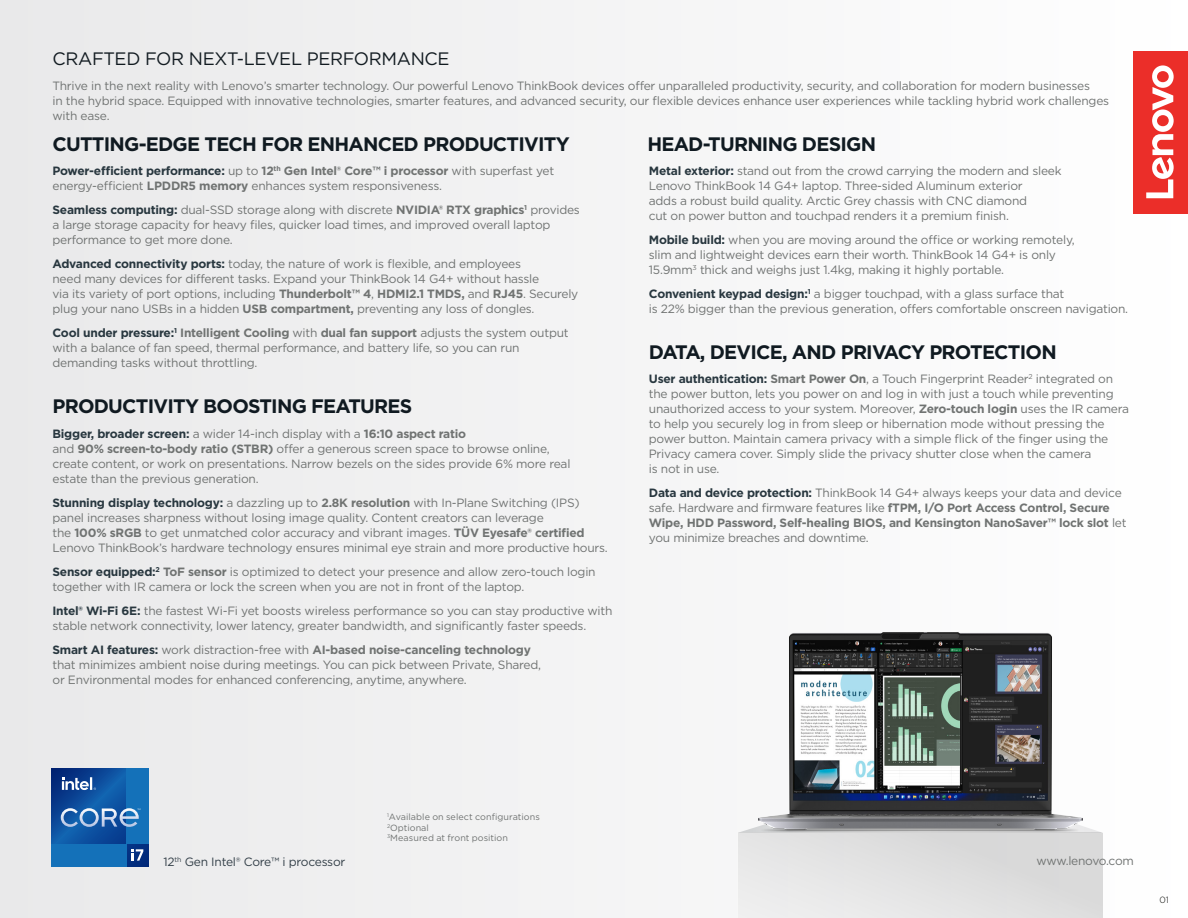
<style>
.page{position:relative;width:1188px;height:918px;background:#f3f3f4}
.page>*{position:absolute;margin:0;border:0;box-sizing:border-box;transform-origin:0 0}
.Sub_Titles{font:700 19.5px "Gotham";letter-spacing:-.04em;color:#101a21}
.Cover_Page_Sub_Title{font:18px "Gotham";letter-spacing:-.02em;color:#121b21}
.Body_text{font:12px/15px "Gotham";letter-spacing:-.02em;color:#707372}
.Metals_text{font:12px "Gotham";letter-spacing:-.02em;color:#333f48}
.Source{font:9px "Gotham";letter-spacing:.005em;color:#707372}
.Source-2{font:300 9px "Gotham";color:#040503}
.s1{font-weight:700;color:#28373f}
.s2{font-weight:700}
</style>
<div class="page">
<svg style="left:738px;top:818px;width:364px;height:15px"></svg>
<div style="left:738px;top:833px;width:364px;height:85px;background:#e1e1e1"></div>
<img style="left:758px;top:632px;width:324px;height:201px">
<div style="left:1134px;top:51px;width:54px;height:162px;background:#eb2e29"></div>
<svg style="left:1146px;top:65px;width:28px;height:133px"></svg>
<svg style="left:51px;top:769px;width:97px;height:97px;background:#2064ac"></svg>
<p class="Cover_Page_Sub_Title" style="left:52px;top:47px;width:399px">CRAFTED FOR NEXT-LEVEL PERFORMANCE</p>
<p class="Body_text" style="left:52px;top:78px;width:1039px">Thrive in the next reality with Lenovo’s smarter technology. Our powerful Lenovo ThinkBook devices offer unparalleled productivity, security, and collaboration for modern businesses</p>
<p class="Body_text" style="left:52px;top:93px;width:1058px">in the hybrid space. Equipped with innovative technologies, smarter features, and advanced security, our flexible devices enhance user experiences while tackling hybrid work challenges with ease.</p>
<p class="Sub_Titles" style="left:52px;top:131px;width:519px">CUTTING-EDGE TECH FOR ENHANCED PRODUCTIVITY</p>
<p class="Sub_Titles" style="left:647px;top:131px;width:230px">HEAD-TURNING DESIGN</p>
<p class="Body_text" style="left:52px;top:163px;width:503px"><span class="s1">Power-efficient performance:</span> up to <span class="s2">12</span><sup>th</sup> <span class="s2">Gen Intel® Core™ i processor</span> with superfast yet energy-efficient <span class="s2">LPDDR5 memory</span> enhances system responsiveness.</p>
<p class="Body_text" style="left:52px;top:202px;width:529px"><span class="s1">Seamless computing:</span> dual-SSD storage along with discrete <span class="s2">NVIDIA® RTX graphics</span><sup>1</sup> provides a large storage capacity for heavy files, quicker load times, and improved overall laptop performance to get more done.</p>
<p class="Body_text" style="left:52px;top:256px;width:527px"><span class="s1">Advanced connectivity ports:</span> today, the nature of work is flexible, and employees<br>need many devices for different tasks. Expand your ThinkBook 14 G4+ without hassle<br>via its variety of port options, including <span class="s2">Thunderbolt™ 4</span>, <span class="s2">HDMI2.1 TMDS,</span> and <span class="s2">RJ45</span>. Securely plug your nano USBs in a hidden <span class="s2">USB compartment,</span> preventing any loss of dongles.</p>
<p class="Body_text" style="left:52px;top:325px;width:518px"><span class="s1">Cool under pressure:</span><sup>1</sup> <span class="s2">Intelligent Cooling</span> with <span class="s2">dual fan support</span> adjusts the system output with a balance of fan speed, thermal performance, and battery life, so you can run demanding tasks without throttling.</p>
<p class="Sub_Titles" style="left:52px;top:393px;width:361px">PRODUCTIVITY BOOSTING FEATURES</p>
<p class="Body_text" style="left:52px;top:426px;width:520px"><span class="s1">Bigger, broader screen:</span> a wider 14-inch display with a <span class="s2">16:10 aspect ratio<br></span>and <span class="s2">90% screen-to-body ratio (STBR)</span> offer a generous screen space to browse online, create content, or work on presentations. Narrow bezels on the sides provide 6% more real</p>
<p class="Body_text" style="left:52px;top:466px;width:529px;line-height:24px">estate than the previous generation.<br><span class="s1">Stunning display technology:</span> a dazzling up to <span class="s2">2.8K resolution</span> with In-Plane Switching (IPS)</p>
<p class="Body_text" style="left:52px;top:510px;width:493px">panel increases sharpness without losing image quality. Content creators can leverage</p>
<p class="Body_text" style="left:52px;top:525px;width:557px">the <span class="s2">100% sRGB</span> to get unmatched color accuracy and vibrant images. <span class="s2">TÜV Eyesafe® certified<br></span>Lenovo ThinkBook’s hardware technology ensures minimal eye strain and more productive hours.</p>
<p class="Body_text" style="left:52px;top:564px;width:545px"><span class="s1">Sensor equipped:</span><sup>2</sup> <span class="s2">ToF sensor</span> is optimized to detect your presence and allow zero-touch login together with IR camera or lock the screen when you are not in front of the laptop.</p>
<p class="Body_text" style="left:52px;top:603px;width:562px"><span class="s1">Intel® Wi-Fi 6E:</span> the fastest Wi-Fi yet boosts wireless performance so you can stay productive with stable network connectivity, lower latency, greater bandwidth, and significantly faster speeds.</p>
<p class="Body_text" style="left:52px;top:642px;width:490px"><span class="s1">Smart AI features:</span> work distraction-free with <span class="s2">AI-based noise-canceling technology </span>that minimizes ambient noise during meetings. You can pick between Private, Shared, or Environmental modes for enhanced conferencing, anytime, anywhere.</p>
<p class="Body_text" style="left:649px;top:163px;width:414px"><span class="s1">Metal exterior:</span> stand out from the crowd carrying the modern and sleek Lenovo ThinkBook 14 G4+ laptop. Three-sided Aluminum exterior<br>adds a robust build quality. Arctic Grey chassis with CNC diamond<br>cut on power button and touchpad renders it a premium finish.</p>
<p class="Body_text" style="left:649px;top:232px;width:427px"><span class="s1">Mobile build:</span> when you are moving around the office or working remotely, slim and lightweight devices earn their worth. ThinkBook 14 G4+ is only<br>15.9mm<sup>3</sup> thick and weighs just 1.4kg, making it highly portable.</p>
<p class="Body_text" style="left:649px;top:286px;width:481px"><span class="s1">Convenient keypad design:</span><sup>1</sup> a bigger touchpad, with a glass surface that<br>is 22% bigger than the previous generation, offers comfortable onscreen navigation.</p>
<p class="Sub_Titles" style="left:649px;top:339px;width:409px">DATA, DEVICE, AND PRIVACY PROTECTION</p>
<p class="Body_text" style="left:649px;top:371px;width:482px"><span class="s1">User authentication:</span> <span class="s2">Smart Power On</span>, a Touch Fingerprint Reader<sup>2</sup> integrated on the power button, lets you power on and log in with just a touch while preventing unauthorized access to your system. Moreover, <span class="s2">Zero-touch login</span> uses the IR camera to help you securely log in from sleep or hibernation mode without pressing the power button. Maintain camera privacy with a simple flick of the finger using the Privacy camera cover. Simply slide the privacy shutter close when the camera<br>is not in use.</p>
<p class="Body_text" style="left:649px;top:485px;width:479px"><span class="s1">Data and device protection:</span> ThinkBook 14 G4+ always keeps your data and device safe. Hardware and firmware features like <span class="s2">fTPM, I/O Port Access Control, Secure Wipe, HDD Password, Self-healing BIOS, and Kensington NanoSaver™ lock slot</span> let you minimize breaches and downtime.</p>
<p class="Metals_text" style="left:164px;top:854px;width:183px">12<sup>th</sup> Gen Intel® Core™ i processor</p>
<p class="Source" style="left:387px;top:811px;width:154px"><sup>1</sup>Available on select configurations</p>
<p class="Source" style="left:387px;top:822px;width:43px"><sup>2</sup>Optional</p>
<p class="Source" style="left:387px;top:832px;width:122px"><sup>3</sup>Measured at front position</p>
<p class="Body_text" style="left:1036px;top:853px;width:99px">www.lenovo.com</p>
<p class="Source-2" style="left:1160px;top:894px;width:11px">01</p>
</div>
